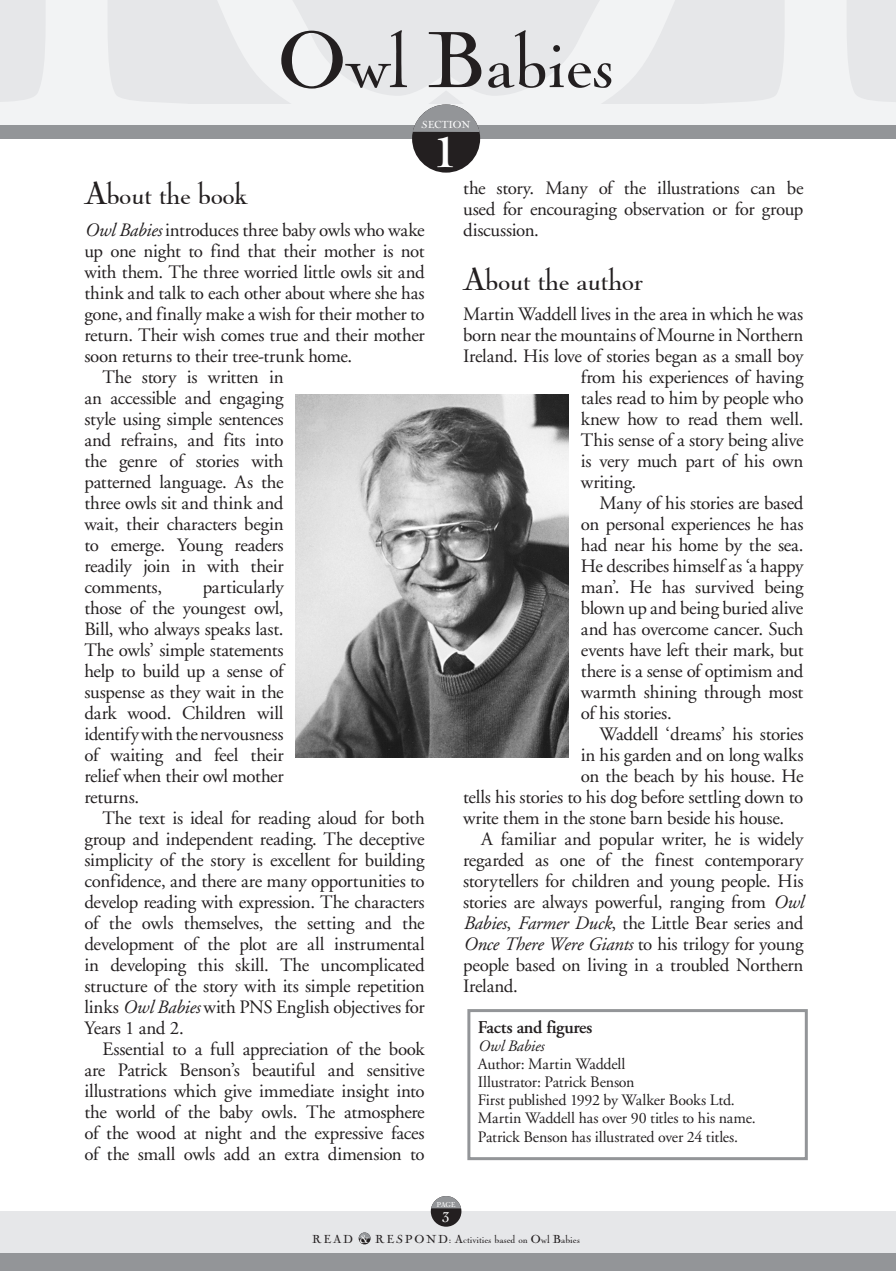
<style>
.page{position:relative;width:896px;height:1271px;background:#fff}
.page>*{position:absolute;margin:0;border:0;box-sizing:border-box;transform-origin:0 0}
.t1{font:82.5px "Nicolas Coc T";color:#231f20}
.t2{font:700 45px "Cochin";color:#fff}
.t3{font:33px "Nicolas Coc T";letter-spacing:-.015em;color:#231f20}
.t4{font:18.9px/21px "Adobe Garamond";letter-spacing:-.015em;color:#231f20;text-align:justify}
.t5{font:600 18px "Adobe Garamond";letter-spacing:-.015em;color:#231f20}
.t6{font:15.9px/18.3px "Adobe Garamond";letter-spacing:-.01em;color:#231f20}
.t7{font:italic 15.9px "Adobe Garamond";letter-spacing:-.01em;color:#231f20}
.t8{font:15px "Cochin";color:#fff}
.t9{font:12px "Nicolas Coc T";color:#231f20}
.t10{font:10.5px "Nicolas Coc T";color:#fff}
.t11{font:7.35px "Nicolas Coc T";color:#fff}
.s1{font-style:italic}
.s2{color:#fff}
</style>
<div class="page">
<div style="left:0;top:1251px;width:895px;height:19px;background:#939598"></div>
<div style="left:0;top:1210px;width:895px;height:42px;background:#e6e7e9"></div>
<div style="left:0;top:104px;width:895px;height:23px;background:#f2f3f4"></div>
<svg style="left:0;top:0;width:412px;height:104px;fill:#e6e7e9"></svg>
<div style="left:0;top:125px;width:895px;height:14px;background:#939598"></div>
<div style="left:412px;top:104px;width:68px;height:69px;background:#231f20;border-radius:50%"></div>
<svg style="left:412px;top:0;width:284px;height:132px"></svg>
<div style="left:430px;top:1195px;width:31px;height:31px;background:#231f20;border-radius:50%"></div>
<svg style="left:431px;top:1195px;width:30px;height:13px"></svg>
<img style="left:296px;top:394px;width:272px;height:363px">
<div style="left:467px;top:1009px;width:340px;height:151px;border:3px solid #939598"></div>
<svg style="left:358px;top:1232px;width:12px;height:12px"></svg>
<svg style="left:358px;top:1232px;width:12px;height:6px"></svg>
<svg style="left:703px;top:0;width:193px;height:116px"></svg>
<h1 class="t1" style="left:278px;top:16px;width:338px">Owl Babies</h1>
<p class="t10" style="left:421px;top:119px;width:50px">SECTION</p>
<h2 class="t2" style="left:434px;top:125px;width:25px">1</h2>
<h3 class="t3" style="left:84px;top:175px;width:164px">About the book</h3>
<p class="t4" style="left:84px;top:220px;width:342px"><span class="s1">Owl Babies</span> introduces three baby owls who wake</p>
<p class="t4" style="left:84px;top:241px;width:341px">up one night to find that their mother is not</p>
<p class="t4" style="left:84px;top:262px;width:342px">with them. The three worried little owls sit and</p>
<p class="t4" style="left:84px;top:283px;width:341px">think and talk to each other about where she has</p>
<p class="t4" style="left:84px;top:304px;width:342px">gone, and finally make a wish for their mother to</p>
<p class="t4" style="left:84px;top:325px;width:342px">return. Their wish comes true and their mother</p>
<p class="t4" style="left:84px;top:346px;width:269px">soon returns to their tree-trunk home.</p>
<p class="t4" style="left:102px;top:367px;width:183px">The story is written in</p>
<p class="t4" style="left:84px;top:388px;width:201px">an accessible and engaging</p>
<p class="t4" style="left:84px;top:409px;width:201px">style using simple sentences</p>
<p class="t4" style="left:84px;top:430px;width:201px">and refrains, and fits into</p>
<p class="t4" style="left:84px;top:451px;width:201px">the genre of stories with</p>
<p class="t4" style="left:84px;top:472px;width:201px">patterned language. As the</p>
<p class="t4" style="left:84px;top:493px;width:201px">three owls sit and think and</p>
<p class="t4" style="left:84px;top:514px;width:201px">wait, their characters begin</p>
<p class="t4" style="left:84px;top:535px;width:201px">to emerge. Young readers</p>
<p class="t4" style="left:84px;top:556px;width:201px">readily join in with their</p>
<p class="t4" style="left:84px;top:577px;width:79px">comments,</p>
<p class="t4" style="left:84px;top:577px;width:201px;text-indent:118px">particularly those of the youngest owl, Bill, who always speaks last.<br>The owls’ simple statements help to build up a sense of suspense as they wait in the dark wood. Children will identify with the nervousness of waiting and feel their relief when their owl mother returns.</p>
<p class="t4" style="left:84px;top:808px;width:342px;text-indent:18px">The text is ideal for reading aloud for both group and independent reading. The deceptive simplicity of the story is excellent for building confidence, and there are many opportunities to develop reading with expression. The characters of the owls themselves, the setting and the development of the plot are all instrumental in developing this skill. The uncomplicated structure of the story with its simple repetition links <span class="s1">Owl Babies</span> with PNS English objectives for Years 1 and 2.</p>
<p class="t4" style="left:84px;top:1039px;width:342px;text-indent:18px">Essential to a full appreciation of the book are Patrick Benson’s beautiful and sensitive illustrations which give immediate insight into the world of the baby owls. The atmosphere of the wood at night and the expressive faces of the small owls add an extra dimension to</p>
<p class="t4" style="left:463px;top:178px;width:342px">the story. Many of the illustrations can be used for encouraging observation or for group discussion.</p>
<h3 class="t3" style="left:463px;top:261px;width:181px">About the author</h3>
<p class="t4" style="left:463px;top:304px;width:341px">Martin Waddell lives in the area in which he was</p>
<p class="t4" style="left:463px;top:325px;width:342px">born near the mountains of Mourne in Northern</p>
<p class="t4" style="left:463px;top:346px;width:342px">Ireland. His love of stories began as a small boy</p>
<p class="t4" style="left:580px;top:367px;width:224px">from his experiences of having</p>
<p class="t4" style="left:580px;top:388px;width:224px">tales read to him by people who</p>
<p class="t4" style="left:580px;top:409px;width:224px">knew how to read them well.</p>
<p class="t4" style="left:580px;top:430px;width:224px">This sense of a story being alive</p>
<p class="t4" style="left:580px;top:451px;width:224px">is very much part of his own</p>
<p class="t4" style="left:580px;top:472px;width:57px">writing.</p>
<p class="t4" style="left:599px;top:493px;width:205px">Many of his stories are based</p>
<p class="t4" style="left:580px;top:514px;width:224px">on personal experiences he has</p>
<p class="t4" style="left:580px;top:535px;width:224px">had near his home by the sea.</p>
<p class="t4" style="left:580px;top:556px;width:224px">He describes himself as ‘a happy</p>
<p class="t4" style="left:580px;top:577px;width:224px">man’. He has survived being</p>
<p class="t4" style="left:580px;top:598px;width:224px">blown up and being buried alive</p>
<p class="t4" style="left:580px;top:619px;width:224px">and has overcome cancer. Such</p>
<p class="t4" style="left:580px;top:640px;width:224px">events have left their mark, but</p>
<p class="t4" style="left:580px;top:661px;width:224px">there is a sense of optimism and</p>
<p class="t4" style="left:580px;top:682px;width:224px">warmth shining through most</p>
<p class="t4" style="left:580px;top:703px;width:92px">of his stories.</p>
<p class="t4" style="left:599px;top:724px;width:205px">Waddell ‘dreams’ his stories</p>
<p class="t4" style="left:580px;top:745px;width:224px">in his garden and on long walks</p>
<p class="t4" style="left:580px;top:766px;width:224px">on the beach by his house. He</p>
<p class="t4" style="left:463px;top:787px;width:342px">tells his stories to his dog before settling down to</p>
<p class="t4" style="left:463px;top:808px;width:322px">write them in the stone barn beside his house.</p>
<p class="t4" style="left:481px;top:829px;width:324px">A familiar and popular writer, he is widely</p>
<p class="t4" style="left:463px;top:850px;width:342px">regarded as one of the finest contemporary</p>
<p class="t4" style="left:463px;top:871px;width:342px">storytellers for children and young people. His</p>
<p class="t4" style="left:463px;top:892px;width:342px">stories are always powerful, ranging from <span class="s1">Owl</span></p>
<p class="t4" style="left:463px;top:913px;width:342px"><span class="s1">Babies</span>, <span class="s1">Farmer Duck</span>, the Little Bear series and</p>
<p class="t4" style="left:463px;top:934px;width:342px"><span class="s1">Once There Were Giants</span> to his trilogy for young</p>
<p class="t4" style="left:463px;top:955px;width:342px">people based on living in a troubled Northern</p>
<p class="t4" style="left:463px;top:976px;width:56px">Ireland.</p>
<p class="t5" style="left:478px;top:1017px;width:116px">Facts and figures</p>
<p class="t7" style="left:478px;top:1037px;width:68px">Owl Babies</p>
<p class="t6" style="left:478px;top:1054px;width:279px">Author: Martin Waddell<br>Illustrator: Patrick Benson<br>First published 1992 by Walker Books Ltd.<br>Martin Waddell has over 90 titles to his name.<br>Patrick Benson has illustrated over 24 titles.</p>
<p class="t11" style="left:436px;top:1200px;width:20px">page</p>
<p class="t8" style="left:442px;top:1208px;width:9px">3</p>
<p class="t9" style="left:312px;top:1232px;width:269px">READ <span class="s2">&amp;</span> R E S P O N D: Activities based 0n Owl Babies</p>
</div>
